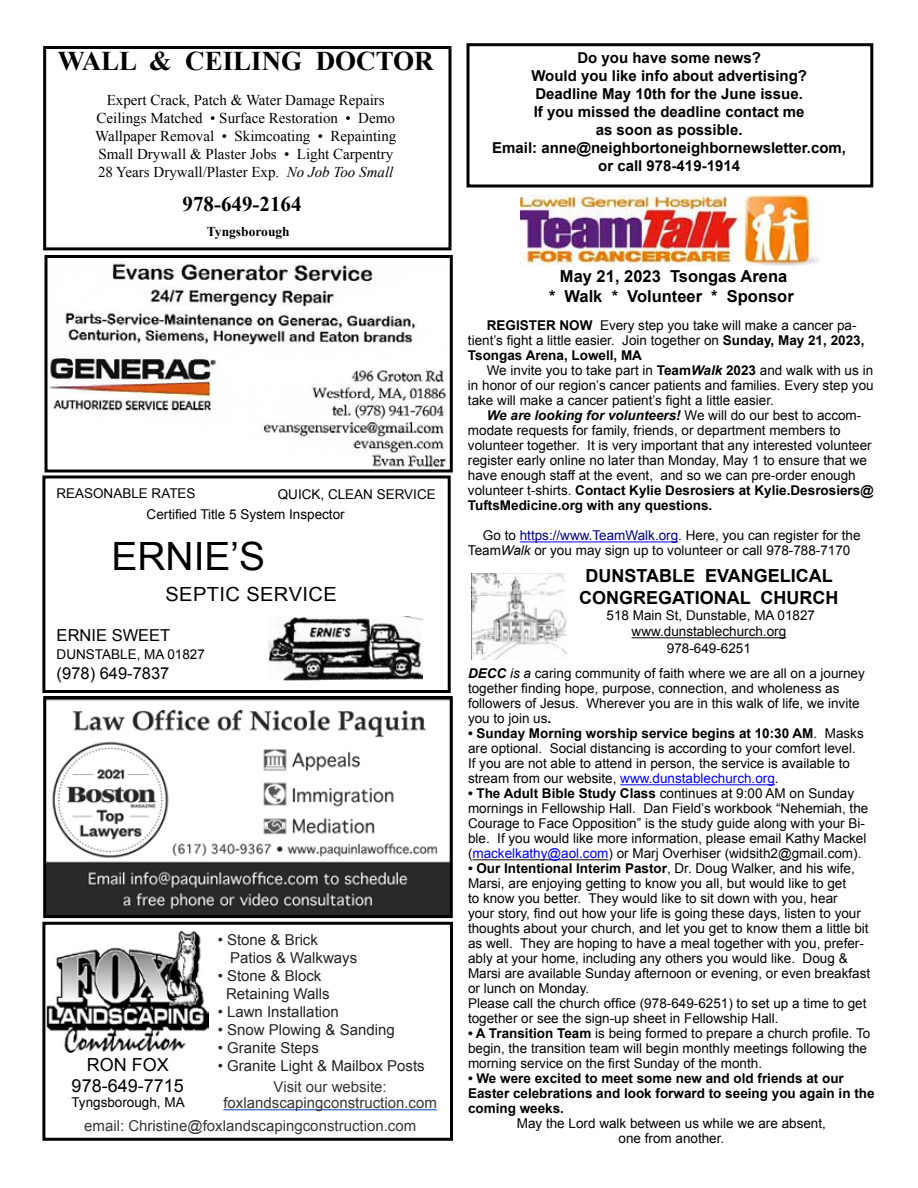
<style>
.page{position:relative;width:918px;height:1188px;background:#fff}
.page>*{position:absolute;margin:0;border:0;box-sizing:border-box;transform-origin:0 0}
.t1{font:39px "Arial";color:#000}
.t2{font:700 27px "Times New Roman";color:#000}
.t3{font:700 21px "Times New Roman";color:#000}
.t4{font:19.5px "Arial";letter-spacing:.02em;color:#000}
.t5{font:700 18px/21.6px "Arial";color:#000;text-align:center}
.t6{font:18px "Arial";color:#000}
.t7{font:700 16.5px/19.8px "Arial";color:#000;text-align:center}
.t8{font:16.5px "Arial";color:#000}
.t9{font:15px/18px "Times New Roman";color:#000;text-align:center}
.t10{font:700 15px/18px "Arial";color:#000;text-align:center}
.t11{font:15px/18px "Arial";color:#222}
.t12{font:15px/16.5px "Arial";color:#363635;text-align:center}
.t13{font:13.5px/15px "Arial";color:#000}
.t14{font:700 13.5px "Arial";color:#000}
.t15{font:italic 700 13.5px "Arial";color:#000}
.t16{font:700 13.5px "Times New Roman";color:#000}
.s1{font-style:italic}
.s2{font-weight:700}
.s3{font-weight:700;font-style:italic}
.s4{font-weight:400;font-style:normal}
.s5{font-weight:400}
.s6{color:#00007f}
.s7{color:#00f}
</style>
<div class="page">
<img style="left:268px;top:616px;width:155px;height:65px">
<div style="left:42px;top:476px;width:409px;height:217px;border:3px solid #000"></div>
<div style="left:43px;top:46px;width:409px;height:204px;border:3px solid #000"></div>
<img style="left:49px;top:263px;width:398px;height:204px">
<div style="left:45px;top:255px;width:408px;height:217px;border:3px solid #000"></div>
<div style="left:42px;top:922px;width:411px;height:219px;border:3px solid #000"></div>
<img style="left:47px;top:930px;width:162px;height:123px">
<hr style="left:223px;top:1109px;width:214px;height:1px;background:#15c">
<div style="left:466px;top:43px;width:407px;height:144px;border:3px solid #000"></div>
<img style="left:47px;top:700px;width:402px;height:214px">
<div style="left:43px;top:696px;width:410px;height:222px;border:3px solid #000"></div>
<hr style="left:520px;top:541px;width:158px;height:1px;background:#00f">
<img style="left:520px;top:196px;width:299px;height:70px">
<hr style="left:632px;top:637px;width:154px;height:1px;background:#000">
<img style="left:471px;top:573px;width:96px;height:87px">
<hr style="left:620px;top:784px;width:155px;height:1px;background:#00f">
<hr style="left:472px;top:859px;width:136px;height:1px;background:#000">
<p class="t2" style="left:58px;top:43px;width:378px">WALL &amp; CEILING DOCTOR</p>
<p class="t9" style="left:95px;top:90px;width:303px">Expert Crack, Patch &amp; Water Damage Repairs Ceilings Matched • Surface Restoration • Demo Wallpaper Removal • Skimcoating • Repainting Small Drywall &amp; Plaster Jobs • Light Carpentry 28 Years Drywall/Plaster Exp. <span class="s1">No Job Too Small</span></p>
<p class="t3" style="left:183px;top:189px;width:120px">978-649-2164</p>
<p class="t16" style="left:207px;top:222px;width:84px">Tyngsborough</p>
<p class="t13" style="left:56px;top:486px;width:141px">REASONABLE RATES</p>
<p class="t13" style="left:147px;top:484px;width:291px;line-height:20px;text-indent:131px">QUICK, CLEAN SERVICE<br>Certified Title 5 System Inspector</p>
<p class="t1" style="left:111px;top:530px;width:155px">ERNIE’S</p>
<p class="t4" style="left:165px;top:582px;width:173px">SEPTIC SERVICE</p>
<p class="t8" style="left:57px;top:625px;width:115px">ERNIE SWEET</p>
<p class="t13" style="left:57px;top:647px;width:150px">DUNSTABLE, MA 01827</p>
<p class="t8" style="left:57px;top:663px;width:114px">(978) 649-7837</p>
<p class="t11" style="left:230px;top:931px;width:128px;text-indent:-13px">• Stone &amp; Brick<br>Patios &amp; Walkways</p>
<p class="t11" style="left:218px;top:967px;width:113px;text-align:center">• Stone &amp; Block<br>Retaining Walls</p>
<p class="t11" style="left:218px;top:1003px;width:123px">• Lawn Installation</p>
<p class="t11" style="left:218px;top:1021px;width:178px">• Snow Plowing &amp; Sanding</p>
<p class="t11" style="left:218px;top:1039px;width:103px">• Granite Steps</p>
<p class="t6" style="left:87px;top:1053px;width:84px">RON FOX</p>
<p class="t11" style="left:218px;top:1057px;width:208px">• Granite Light &amp; Mailbox Posts</p>
<p class="t6" style="left:72px;top:1074px;width:114px">978-649-7715</p>
<p class="t13" style="left:71px;top:1095px;width:115px">Tyngsborough, MA</p>
<p class="t12" style="left:84px;top:1117px;width:333px">email: Christine@foxlandscapingconstruction.com</p>
<p class="t12" style="left:223px;top:1078px;width:215px">Visit our website: foxlandscapingconstruction.com</p>
<p class="t10" style="left:492px;top:50px;width:355px">Do you have some news?<br>Would you like info about advertising?<br>Deadline May 10th for the June issue.<br>If you missed the deadline contact me<br>as soon as possible.<br>Email: anne@neighbortoneighbornewsletter.com, or call 978-419-1914</p>
<p class="t7" style="left:549px;top:267px;width:246px">May 21, 2023 Tsongas Arena<br>* Walk * Volunteer * Sponsor</p>
<p class="t13" style="left:487px;top:318px;width:371px"><span class="s2">REGISTER NOW</span> Every step you take will make a cancer pa-</p>
<p class="t13" style="left:468px;top:333px;width:398px">tient’s fight a little easier. Join together on <span class="s2">Sunday, May 21, 2023,</span></p>
<p class="t14" style="left:468px;top:347px;width:176px">Tsongas Arena, Lowell, MA</p>
<p class="t13" style="left:487px;top:363px;width:388px">We invite you to take part in <span class="s2">Team</span><span class="s3">Walk</span> <span class="s2">2023</span> and walk with us in</p>
<p class="t13" style="left:468px;top:378px;width:407px">in honor of our region’s cancer patients and families. Every step you</p>
<p class="t13" style="left:468px;top:393px;width:307px">take will make a cancer patient’s fight a little easier.</p>
<p class="t15" style="left:487px;top:407px;width:376px">We are looking for volunteers! <span class="s4">We will do our best to accom-</span></p>
<p class="t13" style="left:468px;top:423px;width:374px">modate requests for family, friends, or department members to</p>
<p class="t13" style="left:468px;top:438px;width:405px">volunteer together. It is very important that any interested volunteer</p>
<p class="t13" style="left:468px;top:453px;width:400px">register early online no later than Monday, May 1 to ensure that we</p>
<p class="t13" style="left:468px;top:468px;width:389px">have enough staff at the event, and so we can pre-order enough</p>
<p class="t14" style="left:468px;top:482px;width:407px"><span class="s5">volunteer t-shirts.</span> Contact Kylie Desrosiers at Kylie.Desrosiers@</p>
<p class="t14" style="left:468px;top:497px;width:246px">TuftsMedicine.org with any questions.</p>
<p class="t13" style="left:468px;top:528px;width:394px;text-indent:15px">Go to <span class="s6">https://www.TeamWalk.org.</span> Here, you can register for the<br>Team<span class="s1">Walk</span> or you may sign up to volunteer or call 978-788-7170</p>
<p class="t5" style="left:579px;top:566px;width:261px">DUNSTABLE EVANGELICAL<br>CONGREGATIONAL CHURCH</p>
<p class="t13" style="left:607px;top:607px;width:210px;line-height:16.2px;text-align:center">518 Main St, Dunstable, MA 01827 www.dunstablechurch.org<br>978-649-6251</p>
<p class="t13" style="left:468px;top:666px;width:398px"><span class="s3">DECC</span> <span class="s1">is a</span> caring community of faith where we are all on a journey together finding hope, purpose, connection, and wholeness as followers of Jesus. Wherever you are in this walk of life, we invite you to join us<span class="s2">.</span></p>
<p class="t13" style="left:468px;top:726px;width:397px"><span class="s2">• Sunday Morning worship service begins at 10:30 AM</span>. Masks are optional. Social distancing is according to your comfort level.<br>If you are not able to attend in person, the service is available to stream from our website, <span class="s7">www.dunstablechurch.org</span>.</p>
<p class="t13" style="left:468px;top:786px;width:402px"><span class="s2">• The Adult Bible Study Class</span> continues at 9:00 AM on Sunday mornings in Fellowship Hall. Dan Field’s workbook “Nehemiah, the Courage to Face Opposition” is the study guide along with your Bi&shy;ble. If you would like more information, please email Kathy Mackel (<span class="s7">mackelkathy@aol.com</span>) or Marj Overhiser (widsith2@gmail.com).</p>
<p class="t13" style="left:468px;top:861px;width:404px"><span class="s2">• Our Intentional Interim Pastor</span>, Dr. Doug Walker, and his wife, Marsi, are enjoying getting to know you all, but would like to get<br>to know you better. They would like to sit down with you, hear<br>your story, find out how your life is going these days, listen to your thoughts about your church, and let you get to know them a little bit as well. They are hoping to have a meal together with you, prefer&shy;ably at your home, including any others you would like. Doug &amp; Marsi are available Sunday afternoon or evening, or even breakfast or lunch on Monday.<br>Please call the church office (978-649-6251) to set up a time to get together or see the sign-up sheet in Fellowship Hall.</p>
<p class="t13" style="left:468px;top:1026px;width:404px"><span class="s2">• A Transition Team</span> is being formed to prepare a church profile. To begin, the transition team will begin monthly meetings following the morning service on the first Sunday of the month.</p>
<p class="t14" style="left:468px;top:1070px;width:377px">• We were excited to meet some new and old friends at our</p>
<p class="t14" style="left:468px;top:1085px;width:408px">Easter celebrations and look forward to seeing you again in the</p>
<p class="t14" style="left:468px;top:1100px;width:98px">coming weeks.</p>
<p class="t13" style="left:517px;top:1116px;width:311px">May the Lord walk between us while we are absent,</p>
<p class="t13" style="left:618px;top:1131px;width:107px">one from another.</p>
</div>
